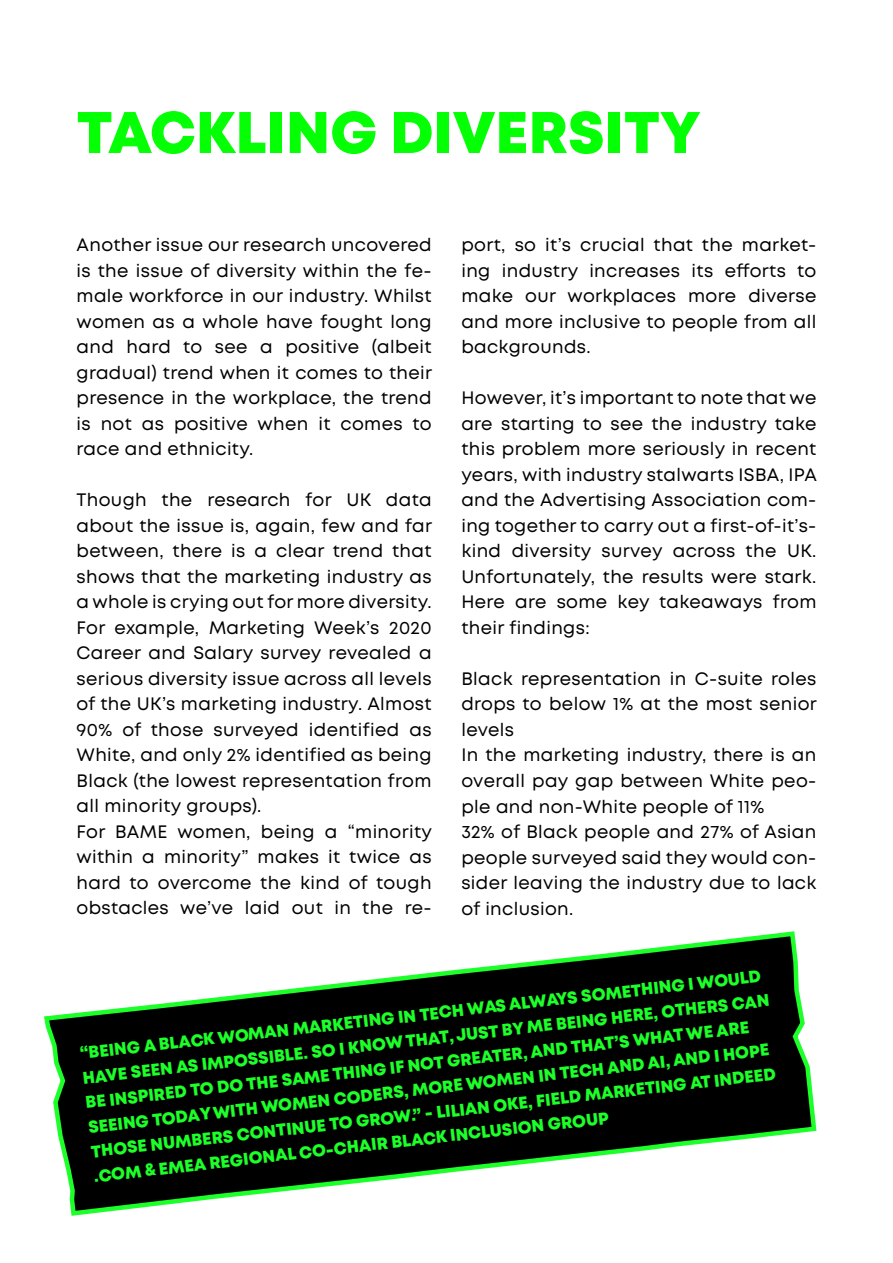
<style>
.page{position:relative;width:893px;height:1263px;background:#fff}
.page>*{position:absolute;margin:0;border:0;box-sizing:border-box;transform-origin:0 0}
.t1{font:58.5px "Mont Heavy DEMO";color:#05ff05}
.t2{font:18px/25.5px "Mont";letter-spacing:.02em;color:#000;text-align:justify}
.t3{font:16.95px/24.6px "Mont Heavy DEMO";color:#1cff29}
</style>
<div class="page">
<svg style="left:44px;top:931px;width:773px;height:285px"></svg>
<h1 class="t1" style="left:77px;top:99px;width:625px">TACKLING DIVERSITY</h1>
<p class="t2" style="left:77px;top:232px;width:357px">Another issue our research uncovered is the issue of diversity within the fe&shy;male workforce in our industry. Whilst women as a whole have fought long and hard to see a positive (albeit gradual) trend when it comes to their presence in the workplace, the trend is not as positive when it comes to race and ethnicity.</p>
<p class="t2" style="left:77px;top:487px;width:357px;text-align:left">Though the research for UK data about the issue is, again, few and far between, there is a clear trend that shows that the marketing industry as a whole is crying out for more diversity.<br>For example, Marketing Week’s 2020<br>Career and Salary survey revealed a serious diversity issue across all levels of the UK’s marketing industry. Almost 90% of those surveyed identified as White, and only 2% identified as being Black (the lowest representation from all minority groups).<br>For BAME women, being a “minority within a minority” makes it twice as hard to overcome the kind of tough obstacles we’ve laid out in the re-</p>
<p class="t2" style="left:461px;top:232px;width:357px">port, so it’s crucial that the market&shy;ing industry increases its efforts to make our workplaces more diverse and more inclusive to people from all backgrounds.</p>
<p class="t2" style="left:461px;top:385px;width:357px">However, it’s important to note that we are starting to see the industry take this problem more seriously in recent years, with industry stalwarts ISBA, IPA and the Advertising Association com&shy;ing together to carry out a first-of-it’s&shy;kind diversity survey across the UK.<br>Unfortunately, the results were stark.<br>Here are some key takeaways from their findings:</p>
<p class="t2" style="left:461px;top:666px;width:357px;text-align:left">Black representation in C-suite roles drops to below 1% at the most senior levels<br>In the marketing industry, there is an overall pay gap between White peo&shy;ple and non-White people of 11%<br>32% of Black people and 27% of Asian people surveyed said they would con&shy;sider leaving the industry due to lack of inclusion.</p>
<p class="t3" style="left:78px;top:1045px;width:693px;rotate:-7deg">“BEING A BLACK WOMAN MARKETING IN TECH WAS ALWAYS SOMETHING I WOULD HAVE SEEN AS IMPOSSIBLE. SO I KNOW THAT, JUST BY ME BEING HERE, OTHERS CAN BE INSPIRED TO DO THE SAME THING IF NOT GREATER, AND THAT’S WHAT WE ARE SEEING TODAY WITH WOMEN CODERS, MORE WOMEN IN TECH AND AI, AND I HOPE THOSE NUMBERS CONTINUE TO GROW.” - LILIAN OKE, FIELD MARKETING AT INDEED .COM &amp; EMEA REGIONAL CO-CHAIR BLACK INCLUSION GROUP</p>
</div>
